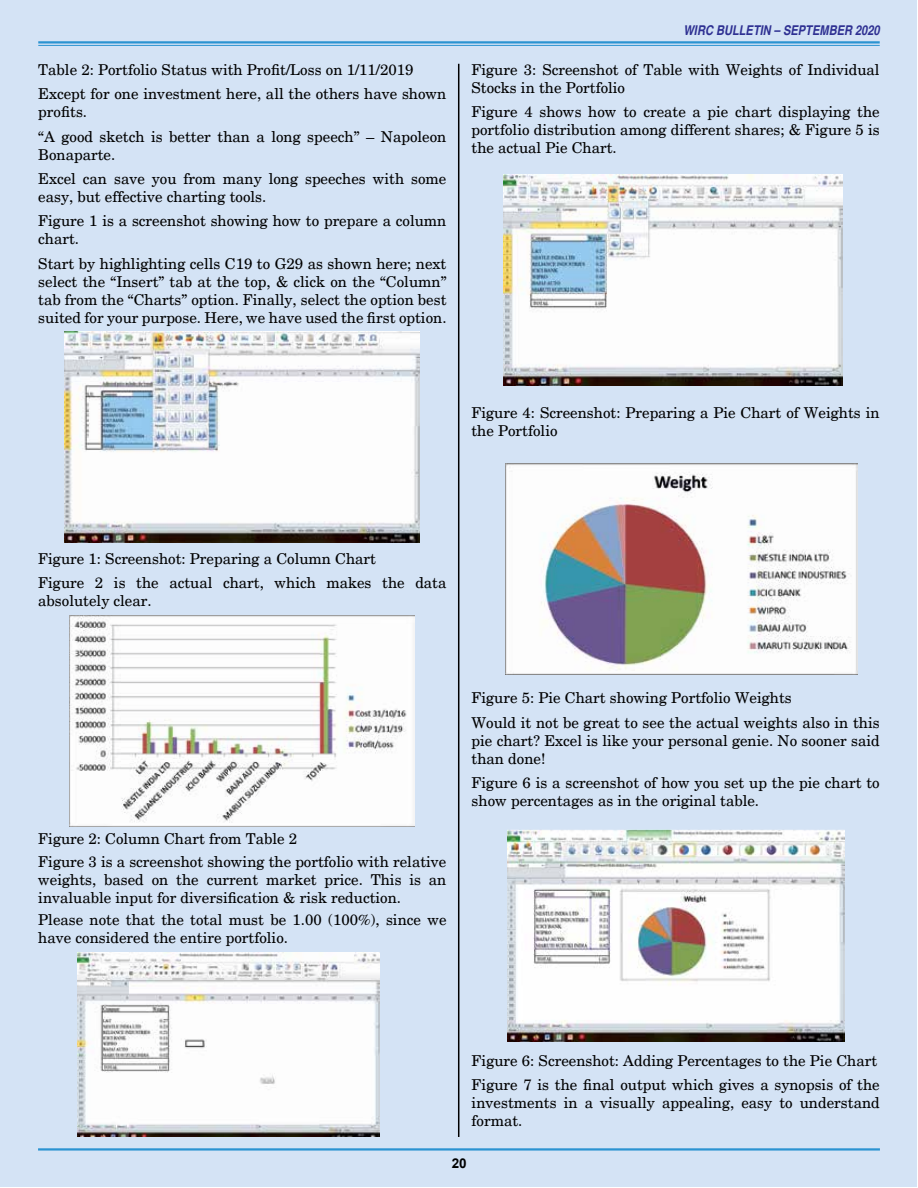
<style>
.page{position:relative;width:918px;height:1188px;background:#fff}
.page>*{position:absolute;margin:0;border:0;box-sizing:border-box;transform-origin:0 0}
.t1{font:15px/18px "New Century Schlbk";color:#000}
.t2{font:italic 700 condensed 13.5px "Helvetica";color:#2e3092}
.t3{font:700 13.5px "Helvetica";color:#000}
</style>
<div class="page">
<div style="left:1px;top:1px;width:916px;height:1186px;background:#d4e3f5"></div>
<hr style="left:38px;top:1148px;width:842px;height:3px;background:#2b93d1">
<hr style="left:38px;top:41px;width:842px;height:3px;background:#2b93d1">
<hr style="left:38px;top:45px;width:842px;height:1px;background:#2b93d1">
<hr style="left:458px;top:64px;width:1px;height:1073px;background:#000">
<img style="left:65px;top:332px;width:355px;height:211px">
<img style="left:70px;top:616px;width:345px;height:211px">
<img style="left:78px;top:952px;width:302px;height:185px">
<img style="left:504px;top:175px;width:338px;height:211px">
<img style="left:506px;top:463px;width:351px;height:211px">
<img style="left:507px;top:830px;width:337px;height:211px">
<p class="t1" style="left:38px;top:58px;width:410px;line-height:24.3px">Table 2: Portfolio Status with Profit/Loss on 1/11/2019<br>Except for one investment here, all the others have shown</p>
<p class="t1" style="left:38px;top:100px;width:410px;line-height:24.3px">profits.<br>“A good sketch is better than a long speech” – Napoleon</p>
<p class="t1" style="left:38px;top:142px;width:410px;line-height:24.3px">Bonaparte.<br>Excel can save you from many long speeches with some</p>
<p class="t1" style="left:38px;top:185px;width:410px;line-height:24.3px">easy, but effective charting tools.<br>Figure 1 is a screenshot showing how to prepare a column</p>
<p class="t1" style="left:38px;top:227px;width:410px;line-height:24.3px">chart.<br>Start by highlighting cells C19 to G29 as shown here; next</p>
<p class="t1" style="left:38px;top:273px;width:410px;text-align:justify">select the “Insert” tab at the top, &amp; click on the “Column” tab from the “Charts” option. Finally, select the option best suited for your purpose. Here, we have used the first option.</p>
<p class="t2" style="left:684px;top:22px;width:198px">WIRC BULLETIN – SEPTEMBER 2020</p>
<p class="t1" style="left:472px;top:61px;width:410px">Figure 3: Screenshot of Table with Weights of Individual<br>Stocks in the Portfolio</p>
<p class="t1" style="left:472px;top:103px;width:410px;text-align:justify">Figure 4 shows how to create a pie chart displaying the portfolio distribution among different shares; &amp; Figure 5 is the actual Pie Chart.</p>
<p class="t1" style="left:471px;top:403px;width:410px">Figure 4: Screenshot: Preparing a Pie Chart of Weights in the Portfolio</p>
<p class="t1" style="left:38px;top:547px;width:410px;line-height:24.3px">Figure 1: Screenshot: Preparing a Column Chart<br>Figure 2 is the actual chart, which makes the data</p>
<p class="t1" style="left:38px;top:592px;width:115px">absolutely clear.</p>
<p class="t1" style="left:38px;top:828px;width:410px;line-height:22.2px">Figure 2: Column Chart from Table 2<br>Figure 3 is a screenshot showing the portfolio with relative</p>
<p class="t1" style="left:38px;top:871px;width:410px">weights, based on the current market price. This is an invaluable input for diversification &amp; risk reduction.</p>
<p class="t1" style="left:38px;top:911px;width:410px">Please note that the total must be 1.00 (100%), since we have considered the entire portfolio.</p>
<p class="t1" style="left:472px;top:686px;width:410px;line-height:24.3px">Figure 5: Pie Chart showing Portfolio Weights<br>Would it not be great to see the actual weights also in this</p>
<p class="t1" style="left:472px;top:732px;width:410px">pie chart? Excel is like your personal genie. No sooner said than done!</p>
<p class="t1" style="left:472px;top:774px;width:410px">Figure 6 is a screenshot of how you set up the pie chart to show percentages as in the original table.</p>
<p class="t1" style="left:472px;top:1048px;width:410px;line-height:24.3px">Figure 6: Screenshot: Adding Percentages to the Pie Chart<br>Figure 7 is the final output which gives a synopsis of the</p>
<p class="t1" style="left:472px;top:1094px;width:410px">investments in a visually appealing, easy to understand format.</p>
<p class="t3" style="left:452px;top:1154px;width:17px">20</p>
</div>
